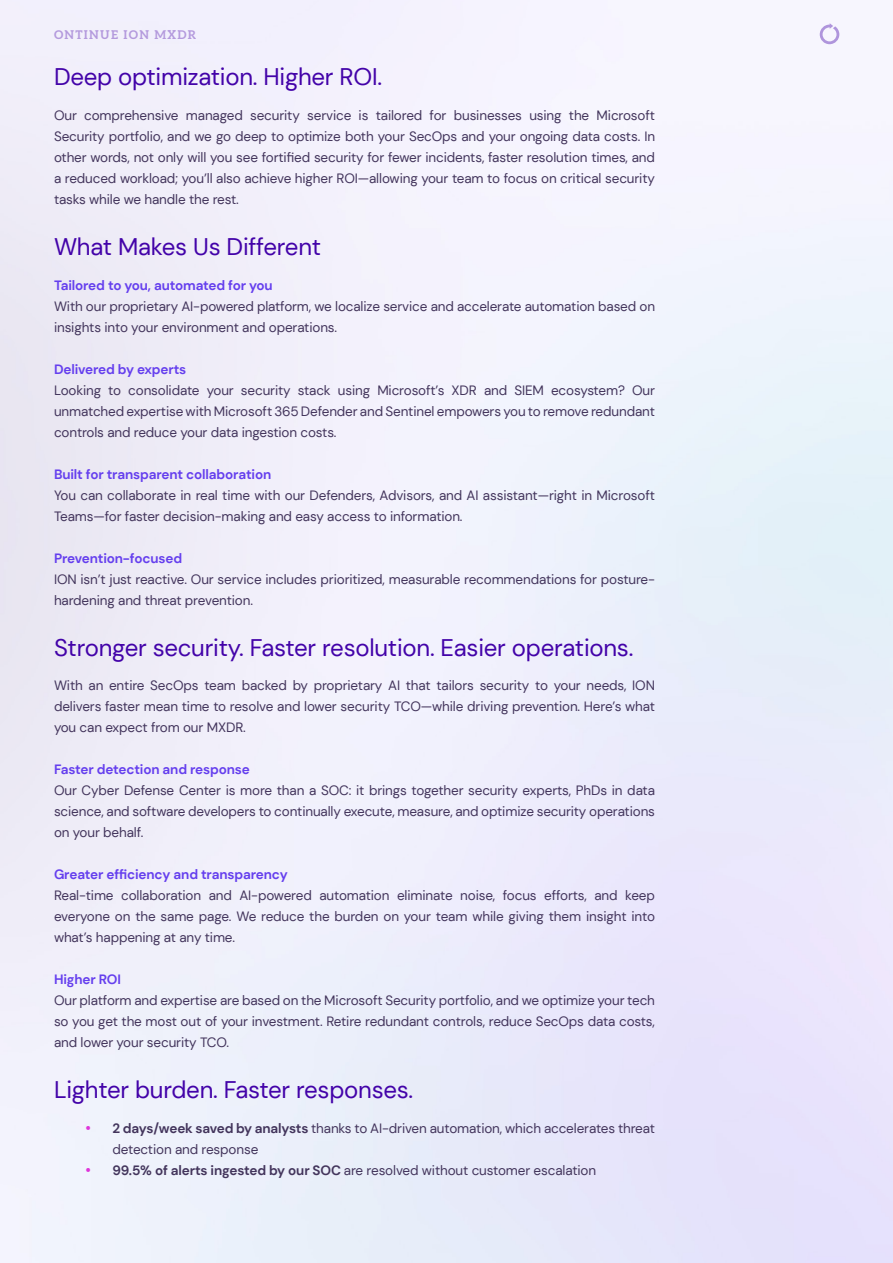
<style>
.page{position:relative;width:893px;height:1263px;background:#fff}
.page>*{position:absolute;margin:0;border:0;box-sizing:border-box;transform-origin:0 0}
.t1{font:24px "DM Sans";letter-spacing:-.01em;color:#4303a9}
.Body_Copy{font:13.5px/21px "DM Sans";letter-spacing:-.01em;color:#43355c;text-align:justify}
.H3_Callout{font:700 13.5px "DM Sans";letter-spacing:-.01em;color:#653fee}
.t2{font:700 12px "Aleo";letter-spacing:.1em;color:#b49add}
.s1{font-weight:500;font-size:15px;color:#df34da}
.s2{font-weight:700}
</style>
<div class="page">
<svg style="left:820px;top:23px;width:19px;height:21px"></svg>
<p class="t2" style="left:54px;top:25px;width:143px">ONTINUE ION MXDR</p>
<h2 class="t1" style="left:54px;top:62px;width:330px">Deep optimization. Higher ROI.</h2>
<p class="Body_Copy" style="left:54px;top:105px;width:603px">Our comprehensive managed security service is tailored for businesses using the Microsoft Security portfolio, and we go deep to optimize both your SecOps and your ongoing data costs. In other words, not only will you see fortified security for fewer incidents, faster resolution times, and a reduced workload; you’ll also achieve higher ROI—allowing your team to focus on critical security tasks while we handle the rest.</p>
<h2 class="t1" style="left:54px;top:232px;width:269px">What Makes Us Different</h2>
<p class="H3_Callout" style="left:54px;top:276px;width:220px">Tailored to you, automated for you</p>
<p class="Body_Copy" style="left:54px;top:295px;width:603px">With our proprietary AI-powered platform, we localize service and accelerate automation based on insights into your environment and operations.</p>
<p class="H3_Callout" style="left:54px;top:360px;width:134px">Delivered by experts</p>
<p class="Body_Copy" style="left:54px;top:379px;width:603px">Looking to consolidate your security stack using Microsoft’s XDR and SIEM ecosystem? Our unmatched expertise with Microsoft 365 Defender and Sentinel empowers you to remove redundant controls and reduce your data ingestion costs.</p>
<p class="H3_Callout" style="left:54px;top:465px;width:219px">Built for transparent collaboration</p>
<p class="Body_Copy" style="left:54px;top:484px;width:602px">You can collaborate in real time with our Defenders, Advisors, and AI assistant—right in Microsoft<br>Teams—for faster decision-making and easy access to information.</p>
<p class="H3_Callout" style="left:54px;top:549px;width:130px">Prevention-focused</p>
<p class="Body_Copy" style="left:54px;top:568px;width:602px">ION isn’t just reactive. Our service includes prioritized, measurable recommendations for posture&shy;hardening and threat prevention.</p>
<h2 class="t1" style="left:54px;top:632px;width:581px">Stronger security. Faster resolution. Easier operations.</h2>
<p class="Body_Copy" style="left:54px;top:675px;width:602px">With an entire SecOps team backed by proprietary AI that tailors security to your needs, ION delivers faster mean time to resolve and lower security TCO—while driving prevention. Here’s what you can expect from our MXDR.</p>
<p class="H3_Callout" style="left:54px;top:761px;width:197px">Faster detection and response</p>
<p class="Body_Copy" style="left:54px;top:780px;width:602px">Our Cyber Defense Center is more than a SOC: it brings together security experts, PhDs in data science, and software developers to continually execute, measure, and optimize security operations on your behalf.</p>
<p class="H3_Callout" style="left:54px;top:866px;width:235px">Greater efficiency and transparency</p>
<p class="Body_Copy" style="left:54px;top:885px;width:602px">Real-time collaboration and AI-powered automation eliminate noise, focus efforts, and keep everyone on the same page. We reduce the burden on your team while giving them insight into what’s happening at any time.</p>
<p class="H3_Callout" style="left:54px;top:971px;width:69px">Higher ROI</p>
<p class="Body_Copy" style="left:54px;top:990px;width:602px">Our platform and expertise are based on the Microsoft Security portfolio, and we optimize your tech so you get the most out of your investment. Retire redundant controls, reduce SecOps data costs, and lower your security TCO.</p>
<h2 class="t1" style="left:54px;top:1075px;width:361px">Lighter burden. Faster responses.</h2>
<p class="Body_Copy" style="left:112px;top:1117px;width:544px;text-indent:-27px"><span class="s1">•</span> <span class="s2">2 days/week saved by analysts</span> thanks to AI-driven automation, which accelerates threat detection and response</p>
<p class="Body_Copy" style="left:86px;top:1159px;width:512px"><span class="s1">•</span> <span class="s2">99.5% of alerts ingested by our SOC</span> are resolved without customer escalation</p>
</div>
